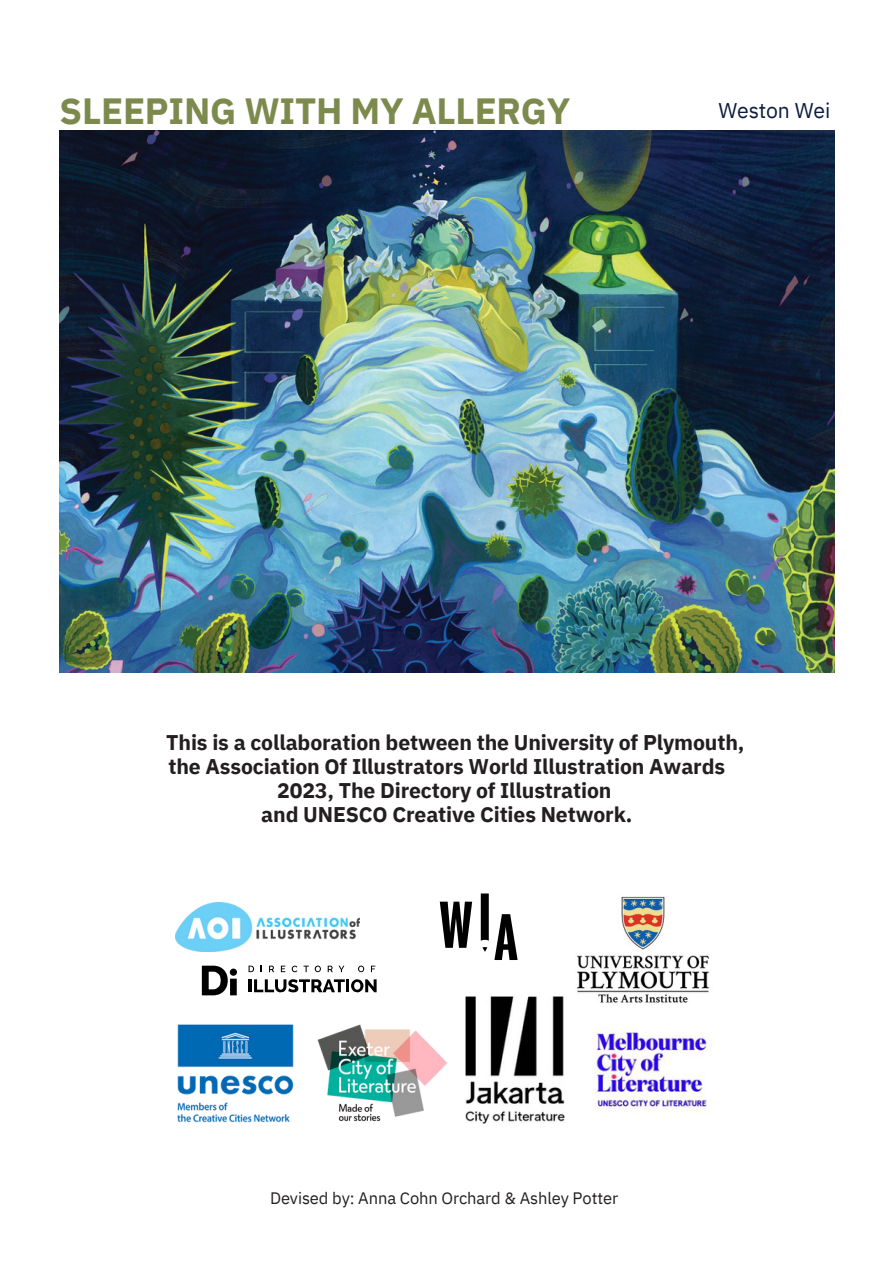
<style>
.page{position:relative;width:894px;height:1264px;background:#fff}
.page>*{position:absolute;margin:0;border:0;box-sizing:border-box;transform-origin:0 0}
.t1{font:700 36.45px "IBM Plex Sans";letter-spacing:-.005em;color:#7d8a4d}
.t2{font:700 21.15px "IBM Plex Sans";letter-spacing:-.005em;color:#231f20}
.t3{font:21.15px "IBM Plex Sans";letter-spacing:-.005em;color:#0c1d3f}
.t4{font:16.5px "IBM Plex Sans";letter-spacing:-.005em;color:#231f20}
</style>
<div class="page">
<img style="left:60px;top:131px;width:774px;height:541px">
<img style="left:177px;top:1024px;width:117px;height:99px">
<img style="left:465px;top:996px;width:99px;height:127px">
<img style="left:595px;top:1030px;width:115px;height:81px">
<img style="left:317px;top:1024px;width:130px;height:98px">
<img style="left:175px;top:902px;width:185px;height:49px">
<svg style="left:202px;top:965px;width:26px;height:30px"></svg>
<div style="left:230px;top:978px;width:7px;height:17px;background:#000"></div>
<div style="left:230px;top:968px;width:7px;height:7px;background:#000;border-radius:50%"></div>
<svg style="left:248px;top:965px;width:6px;height:7px"></svg>
<svg style="left:269px;top:965px;width:5px;height:7px"></svg>
<svg style="left:281px;top:965px;width:4px;height:7px"></svg>
<svg style="left:291px;top:965px;width:6px;height:7px"></svg>
<svg style="left:303px;top:965px;width:18px;height:7px"></svg>
<svg style="left:327px;top:965px;width:17px;height:7px"></svg>
<svg style="left:358px;top:965px;width:6px;height:7px"></svg>
<svg style="left:371px;top:965px;width:4px;height:7px"></svg>
<svg style="left:248px;top:979px;width:128px;height:13px"></svg>
<svg style="left:480px;top:893px;width:8px;height:47px"></svg>
<svg style="left:494px;top:914px;width:23px;height:46px"></svg>
<svg style="left:439px;top:901px;width:33px;height:46px"></svg>
<svg style="left:482px;top:947px;width:5px;height:4px"></svg>
<img style="left:577px;top:896px;width:133px;height:107px">
<p class="t1" style="left:60px;top:87px;width:512px">SLEEPING WITH MY ALLERGY</p>
<p class="t3" style="left:718px;top:96px;width:113px">Weston Wei</p>
<p class="t2" style="left:166px;top:728px;width:579px">This is a collaboration between the University of Plymouth,</p>
<p class="t2" style="left:168px;top:752px;width:558px">the Association Of Illustrators World Illustration Awards</p>
<p class="t2" style="left:277px;top:776px;width:336px">2023, The Directory of Illustration</p>
<p class="t2" style="left:261px;top:800px;width:372px">and UNESCO Creative Cities Network.</p>
<p class="t4" style="left:270px;top:1186px;width:349px">Devised by: Anna Cohn Orchard &amp; Ashley Potter</p>
</div>
